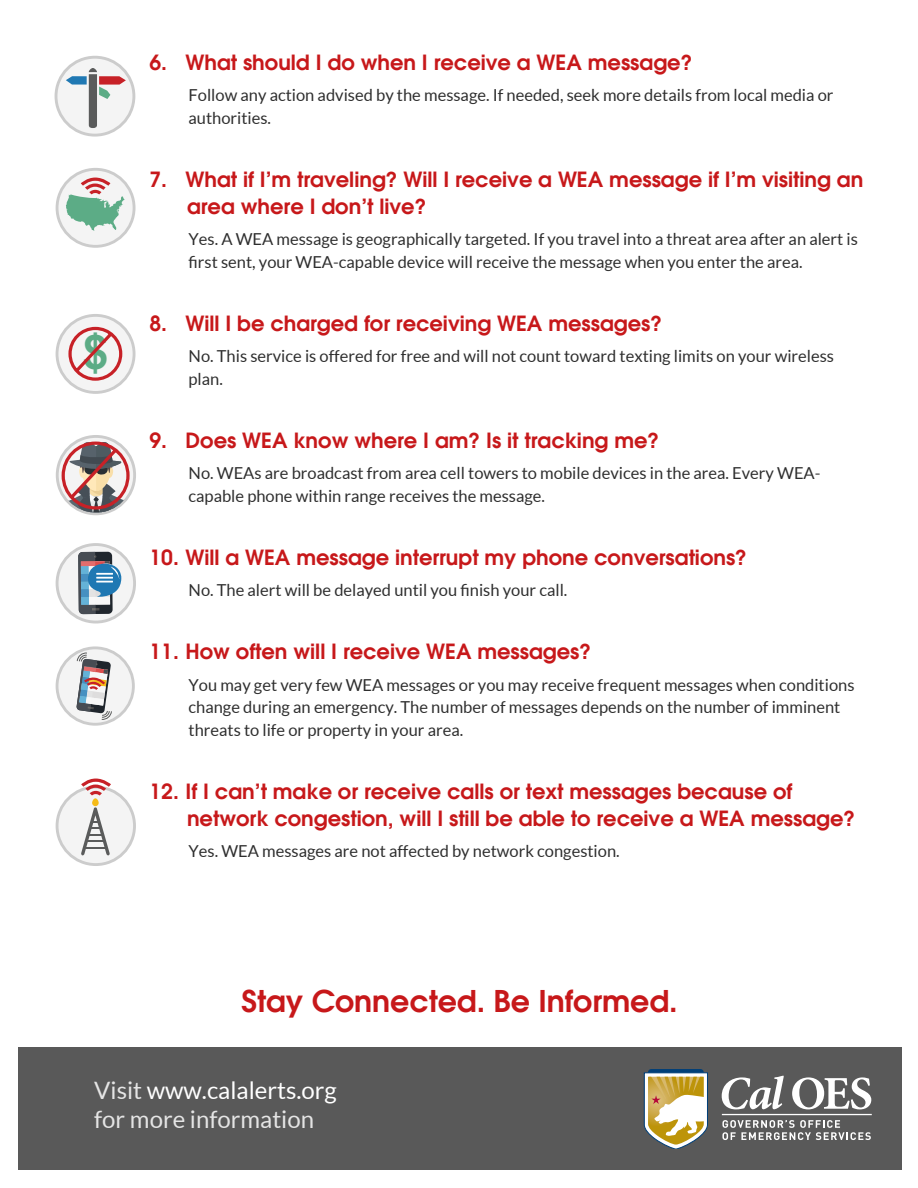
<style>
.page{position:relative;width:918px;height:1188px;background:#fff}
.page>*{position:absolute;margin:0;border:0;box-sizing:border-box;transform-origin:0 0}
.t1{font:700 47.4px "Arial";color:#5cac86}
.t2{font:600 30px "Avant Garde";color:#c7181a}
.Paragraph{font:24px/28.5px "Lato";color:#e5e5e5}
.t3{font:600 21px/27px "Avant Garde";color:#c7181a}
.Paragraph-2{font:16.5px/22.5px "Lato";color:#2e2e2e}
.s1{color:#fff}
</style>
<div class="page">
<div style="left:19px;top:1047px;width:883px;height:123px;background:#595959"></div>
<svg style="left:644px;top:1069px;width:64px;height:79px;background:#c2b68a"></svg>
<hr style="left:722px;top:1114px;width:150px;height:1px;background:#fff">
<svg style="left:722px;top:1076px;width:62px;height:33px"></svg>
<svg style="left:792px;top:1077px;width:79px;height:32px"></svg>
<svg style="left:722px;top:1120px;width:149px;height:20px"></svg>
<svg style="left:57px;top:315px;width:77px;height:77px"></svg>
<div style="left:56px;top:314px;width:80px;height:80px;border:3px solid #ccc;border-radius:50%"></div>
<svg style="left:67px;top:325px;width:57px;height:57px"></svg>
<svg style="left:57px;top:169px;width:77px;height:77px"></svg>
<div style="left:56px;top:168px;width:80px;height:80px;border:3px solid #ccc;border-radius:50%"></div>
<svg style="left:66px;top:178px;width:59px;height:53px"></svg>
<div style="left:57px;top:787px;width:78px;height:78px;background:#f4f4f4;border-radius:50%"></div>
<div style="left:56px;top:786px;width:80px;height:80px;border:3px solid #ccc;border-radius:50%"></div>
<div style="left:92px;top:798px;width:7px;height:8px;background:#f6bb17;border-radius:3px"></div>
<svg style="left:81px;top:807px;width:29px;height:48px"></svg>
<svg style="left:81px;top:779px;width:30px;height:17px"></svg>
<div style="left:57px;top:648px;width:76px;height:76px;background:#f4f4f4;border-radius:50%"></div>
<div style="left:56px;top:646px;width:79px;height:80px;border:3px solid #ccc;border-radius:50%"></div>
<svg style="left:76px;top:652px;width:36px;height:68px"></svg>
<div style="left:57px;top:545px;width:78px;height:77px;background:#f4f4f4;border-radius:50%"></div>
<div style="left:56px;top:543px;width:80px;height:81px;border:3px solid #ccc;border-radius:50%"></div>
<svg style="left:78px;top:552px;width:43px;height:62px"></svg>
<div style="left:56px;top:435px;width:80px;height:80px;border:3px solid #ccc;border-radius:50%"></div>
<svg style="left:59px;top:440px;width:74px;height:73px"></svg>
<svg style="left:56px;top:57px;width:78px;height:78px"></svg>
<div style="left:55px;top:56px;width:80px;height:81px;border:3px solid #ccc;border-radius:50%"></div>
<svg style="left:66px;top:68px;width:60px;height:60px"></svg>
<p class="t3" style="left:150px;top:48px;width:544px">6. What should I do when I receive a WEA message?</p>
<p class="Paragraph-2" style="left:189px;top:84px;width:646px">Follow any action advised by the message. If needed, seek more details from local media or authorities.</p>
<p class="t1" style="left:83px;top:321px;width:28px">$</p>
<p class="t3" style="left:187px;top:165px;width:678px;text-indent:-38px">7. What if I’m traveling? Will I receive a WEA message if I’m visiting an area where I don’t live?</p>
<p class="Paragraph-2" style="left:189px;top:228px;width:671px">Yes. A WEA message is geographically targeted. If you travel into a threat area after an alert is first sent, your WEA-capable device will receive the message when you enter the area.</p>
<p class="t3" style="left:150px;top:309px;width:514px">8. Will I be charged for receiving WEA messages?</p>
<p class="Paragraph-2" style="left:189px;top:345px;width:647px">No. This service is offered for free and will not count toward texting limits on your wireless plan.</p>
<p class="t3" style="left:150px;top:426px;width:511px">9. Does WEA know where I am? Is it tracking me?</p>
<p class="Paragraph-2" style="left:189px;top:462px;width:633px">No. WEAs are broadcast from area cell towers to mobile devices in the area. Every WEA&shy;capable phone within range receives the message.</p>
<p class="t3" style="left:150px;top:543px;width:599px">10. Will a WEA message interrupt my phone conversations?</p>
<p class="Paragraph-2" style="left:189px;top:579px;width:380px">No. The alert will be delayed until you finish your call.</p>
<p class="t3" style="left:150px;top:638px;width:443px">11. How often will I receive WEA messages?</p>
<p class="Paragraph-2" style="left:189px;top:673px;width:667px">You may get very few WEA messages or you may receive frequent messages when conditions change during an emergency. The number of messages depends on the number of imminent threats to life or property in your area.</p>
<p class="t3" style="left:187px;top:777px;width:670px;text-indent:-38px">12. If I can’t make or receive calls or text messages because of network congestion, will I still be able to receive a WEA message?</p>
<p class="Paragraph-2" style="left:189px;top:840px;width:433px">Yes. WEA messages are not affected by network congestion.</p>
<p class="t2" style="left:242px;top:981px;width:438px">Stay Connected. Be Informed.</p>
<p class="Paragraph" style="left:94px;top:1076px;width:244px">Visit <span class="s1">www.calalerts.org </span>for more information</p>
</div>
